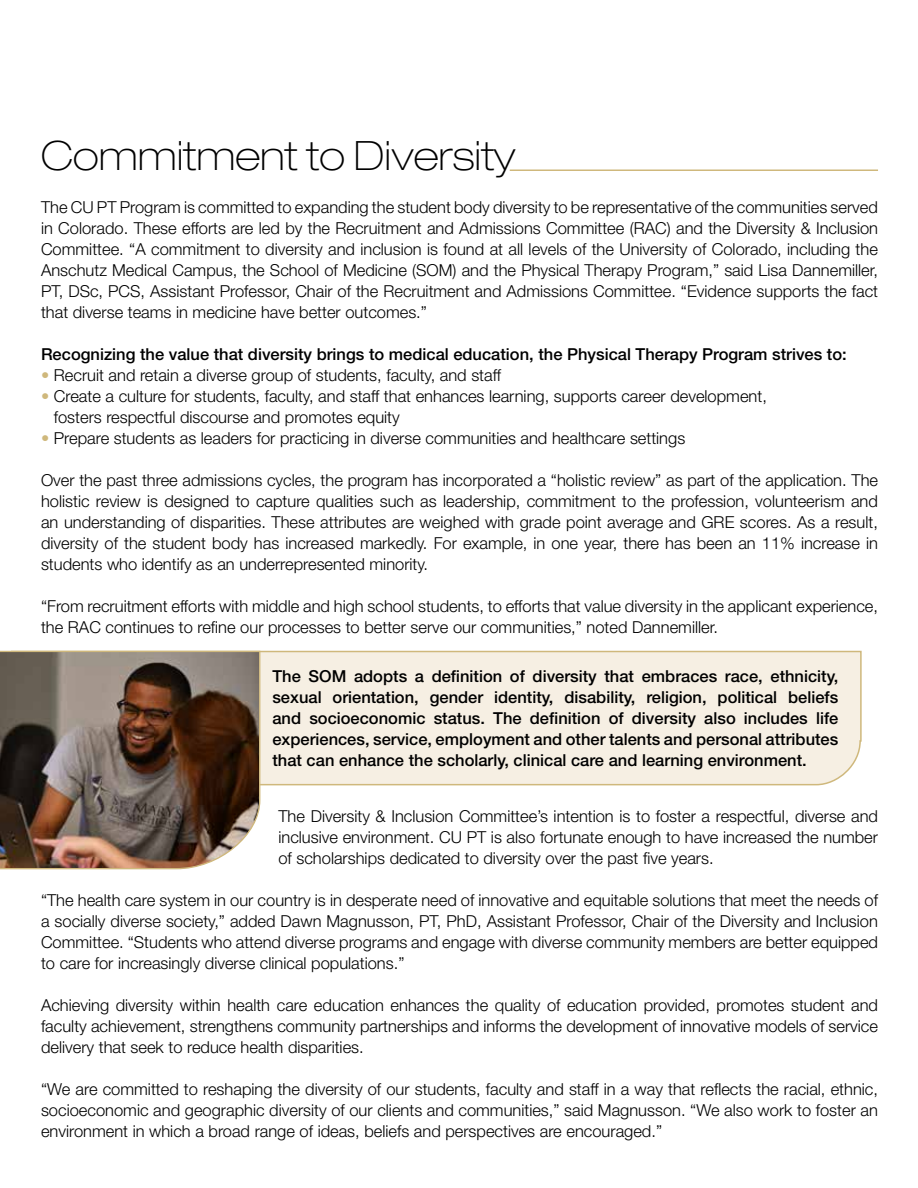
<style>
.page{position:relative;width:918px;height:1188px;background:#fff}
.page>*{position:absolute;margin:0;border:0;box-sizing:border-box;transform-origin:0 0}
.t1{font:100 expanded 40.5px "Helvetica Neue LT Std";color:#000}
.t2{font:300 16.5px/21px "Helvetica Neue LT Std";color:#000;text-align:justify}
.t3{font:500 16.5px/21px "Helvetica Neue LT Std";color:#000;text-align:justify}
.s1{color:#cfb87c}
</style>
<div class="page">
<hr style="left:510px;top:170px;width:368px;height:1px;background:#cfb87c">
<div style="left:261px;top:650px;width:601px;height:136px;background:#f6efe3"></div>
<img style="left:0;top:650px;width:261px;height:220px">
<h1 class="t1" style="left:41px;top:132px;width:476px">Commitment to Diversity</h1>
<p class="t2" style="left:41px;top:196px;width:839px">The CU PT Program is committed to expanding the student body diversity to be representative of the communities served in Colorado. These efforts are led by the Recruitment and Admissions Committee (RAC) and the Diversity &amp; Inclusion Committee. “A commitment to diversity and inclusion is found at all levels of the University of Colorado, including the Anschutz Medical Campus, the School of Medicine (SOM) and the Physical Therapy Program,” said Lisa Dannemiller, PT, DSc, PCS, Assistant Professor, Chair of the Recruitment and Admissions Committee. “Evidence supports the fact that diverse teams in medicine have better outcomes.”</p>
<p class="t3" style="left:41px;top:344px;width:807px">Recognizing the value that diversity brings to medical education, the Physical Therapy Program strives to:</p>
<p class="t2" style="left:41px;top:364px;width:461px"><span class="s1">•</span> Recruit and retain a diverse group of students, faculty, and staff</p>
<p class="t2" style="left:54px;top:385px;width:715px;text-indent:-13px"><span class="s1">•</span> Create a culture for students, faculty, and staff that enhances learning, supports career development, fosters respectful discourse and promotes equity</p>
<p class="t2" style="left:41px;top:427px;width:646px"><span class="s1">•</span> Prepare students as leaders for practicing in diverse communities and healthcare settings</p>
<p class="t2" style="left:41px;top:469px;width:839px">Over the past three admissions cycles, the program has incorporated a “holistic review” as part of the application. The holistic review is designed to capture qualities such as leadership, commitment to the profession, volunteerism and an understanding of disparities. These attributes are weighed with grade point average and GRE scores. As a result, diversity of the student body has increased markedly. For example, in one year, there has been an 11% increase in students who identify as an underrepresented minority.</p>
<p class="t2" style="left:41px;top:595px;width:839px">“From recruitment efforts with middle and high school students, to efforts that value diversity in the applicant experience, the RAC continues to refine our processes to better serve our communities,” noted Dannemiller.</p>
<p class="t3" style="left:272px;top:665px;width:567px">The SOM adopts a definition of diversity that embraces race, ethnicity, sexual orientation, gender identity, disability, religion, political beliefs and socioeconomic status. The definition of diversity also includes life experiences, service, employment and other talents and personal attributes that can enhance the scholarly, clinical care and learning environment.</p>
<p class="t2" style="left:278px;top:805px;width:601px">The Diversity &amp; Inclusion Committee’s intention is to foster a respectful, diverse and inclusive environment. CU PT is also fortunate enough to have increased the number of scholarships dedicated to diversity over the past five years.</p>
<p class="t2" style="left:41px;top:889px;width:839px">“The health care system in our country is in desperate need of innovative and equitable solutions that meet the needs of a socially diverse society,” added Dawn Magnusson, PT, PhD, Assistant Professor, Chair of the Diversity and Inclusion Committee. “Students who attend diverse programs and engage with diverse community members are better equipped to care for increasingly diverse clinical populations.”</p>
<p class="t2" style="left:41px;top:994px;width:839px">Achieving diversity within health care education enhances the quality of education provided, promotes student and faculty achievement, strengthens community partnerships and informs the development of innovative models of service delivery that seek to reduce health disparities.</p>
<p class="t2" style="left:41px;top:1078px;width:839px">“We are committed to reshaping the diversity of our students, faculty and staff in a way that reflects the racial, ethnic, socioeconomic and geographic diversity of our clients and communities,” said Magnusson. “We also work to foster an environment in which a broad range of ideas, beliefs and perspectives are encouraged.”</p>
</div>
